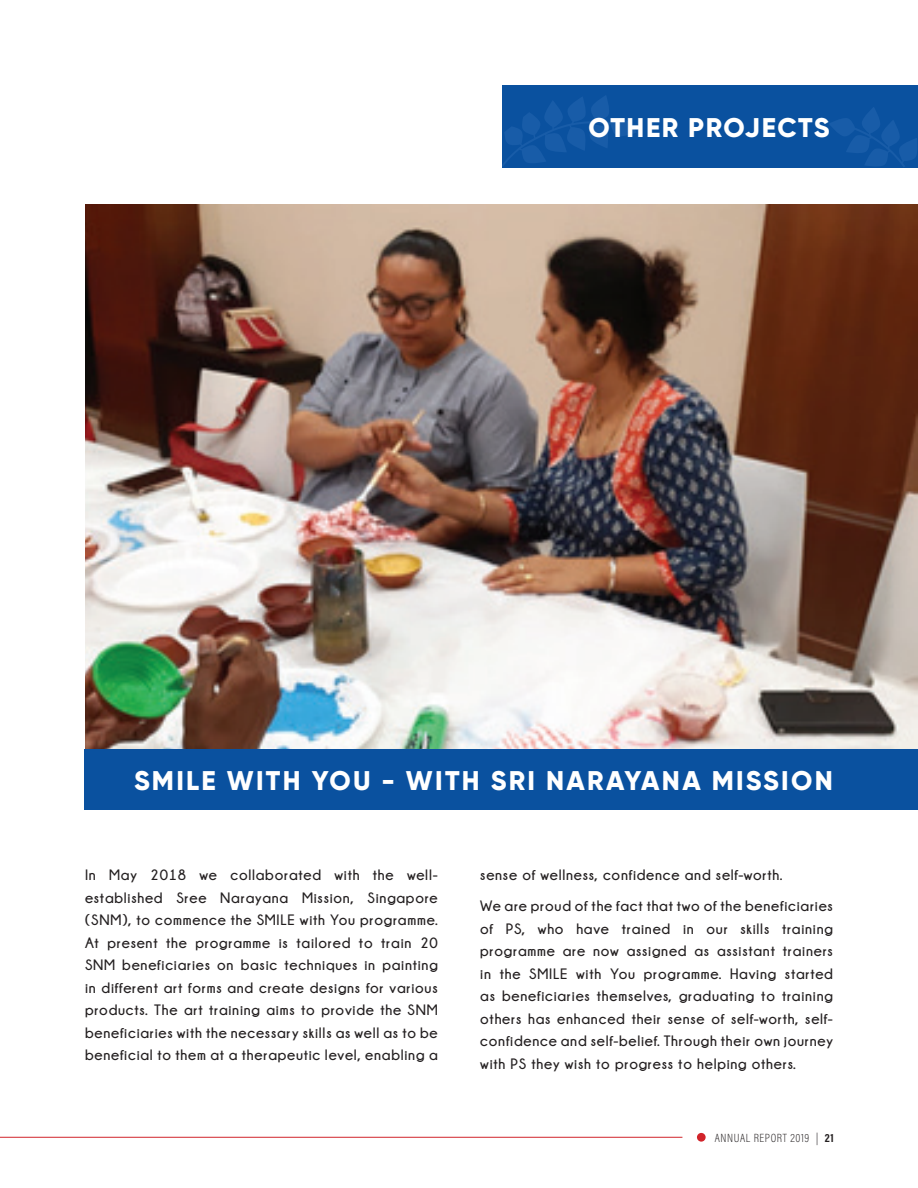
<style>
.page{position:relative;width:918px;height:1188px;background:#fff}
.page>*{position:absolute;margin:0;border:0;box-sizing:border-box;transform-origin:0 0}
.t1{font:800 27px "Gilroy";letter-spacing:.08em;color:#fff}
.t2{font:800 27px "Gilroy";letter-spacing:.055em;color:#fff}
.t3{font:700 15px/22.5px "Champagne&Limousines";letter-spacing:.05em;color:#231f20;text-align:justify}
.t4{font:12px "Acumin Variable Concept";letter-spacing:-.14em;color:#231f20}
</style>
<div class="page">
<img style="left:85px;top:205px;width:833px;height:544px">
<div style="left:697px;top:1133px;width:9px;height:9px;background:#d1232a;border-radius:50%"></div>
<hr style="left:0;top:1137px;width:682px;height:1px;background:#d1232a">
<div style="left:502px;top:85px;width:416px;height:82px;background:#0a519f"></div>
<svg style="left:502px;top:96px;width:134px;height:70px"></svg>
<svg style="left:829px;top:107px;width:89px;height:61px"></svg>
<div style="left:84px;top:749px;width:834px;height:60px;background:#0a519f"></div>
<h1 class="t2" style="left:589px;top:111px;width:243px">OTHER PROJECTS</h1>
<h1 class="t1" style="left:134px;top:764px;width:700px">SMILE WITH YOU - WITH SRI NARAYANA MISSION</h1>
<p class="t3" style="left:85px;top:864px;width:354px">In May 2018 we collaborated with the well&shy;established Sree Narayana Mission, Singapore (SNM), to commence the SMILE with You programme.<br>At present the programme is tailored to train 20<br>SNM beneficiaries on basic techniques in painting in different art forms and create designs for various products. The art training aims to provide the SNM beneficiaries with the necessary skills as well as to be beneficial to them at a therapeutic level, enabling a</p>
<p class="t3" style="left:480px;top:860px;width:354px;line-height:31px">sense of wellness, confidence and self-worth.<br>We are proud of the fact that two of the beneficiaries</p>
<p class="t3" style="left:480px;top:917px;width:354px">of PS, who have trained in our skills training programme are now assigned as assistant trainers in the SMILE with You programme. Having started as beneficiaries themselves, graduating to training others has enhanced their sense of self-worth, self&shy;confidence and self-belief. Through their own journey with PS they wish to progress to helping others.</p>
<p class="t4" style="left:715px;top:1129px;width:121px">ANNUAL REPORT 2019 | 21</p>
</div>
